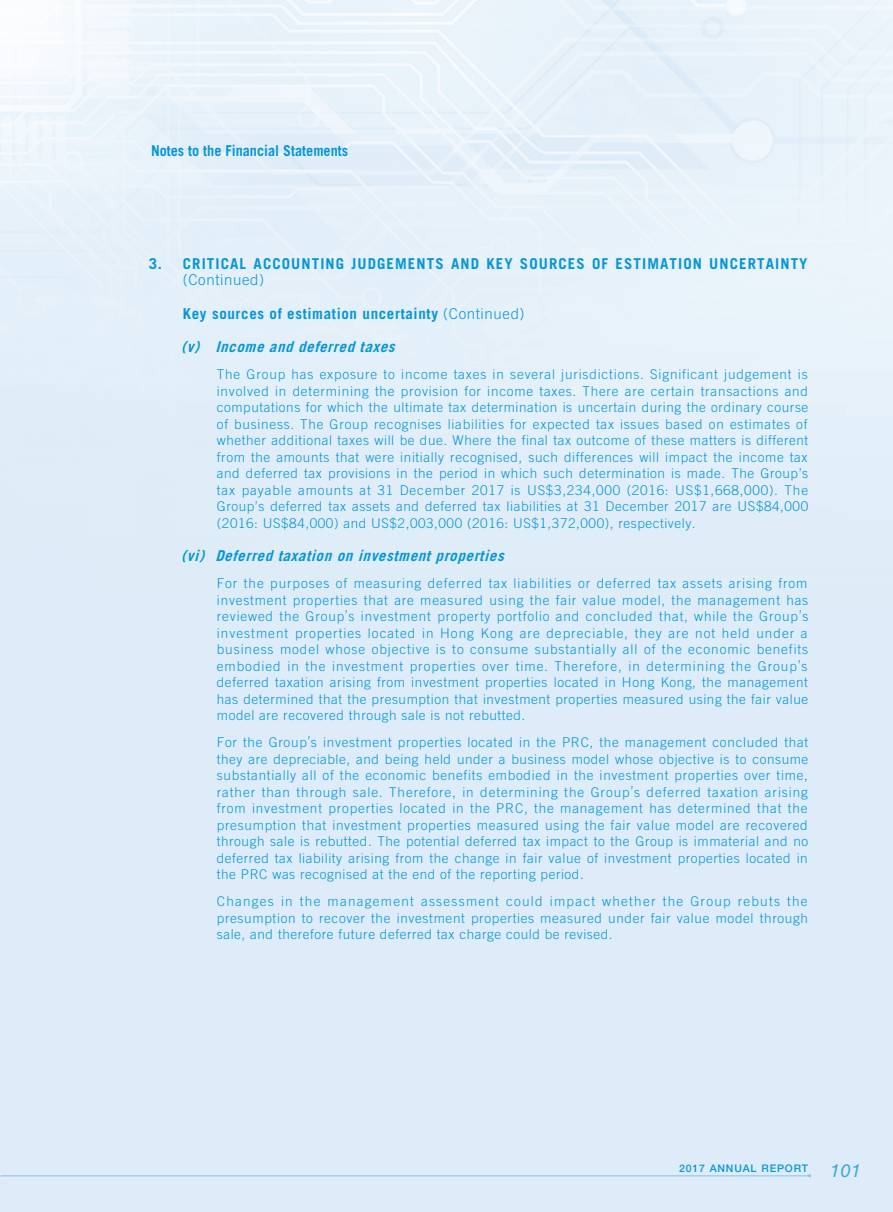
<style>
.page{position:relative;width:893px;height:1212px;background:#fff}
.page>*{position:absolute;margin:0;border:0;box-sizing:border-box;transform-origin:0 0}
._3__標題{font:700 15px/16.8px "Trade Gothic LT Std";letter-spacing:.07em;color:#0696d7}
._5__副副標題{font:italic 700 15px "Trade Gothic LT Std";color:#0696d7}
._4__副標題{font:700 15px "Trade Gothic LT Std";letter-spacing:.04em;color:#0696d7}
._3__標題-2{font:700 15px "Trade Gothic LT Std";color:#0696d7;scale:.95 1}
._1__內文{font:300 13.5px/16.5px "Trade Gothic LT Std";letter-spacing:.04em;color:#0696d7;text-align:justify}
.t1{font:500 10.5px "Helvetica Neue LT Std";letter-spacing:.08em;color:#0696d7}
.s1{font-weight:300}
.s2{font-weight:400;font-style:italic;font-size:18px;color:#3aa5dd}
</style>
<div class="page">
<hr style="left:1px;top:1175px;width:809px;height:1px;background:#8cc0e8">
<p class="_3__標題-2" style="left:151px;top:141px;width:209px">Notes to the Financial Statements</p>
<p class="_3__標題" style="left:183px;top:255px;width:626px;text-indent:-34px">3. CRITICAL ACCOUNTING JUDGEMENTS AND KEY SOURCES OF ESTIMATION UNCERTAINTY <span class="s1">(Continued)</span></p>
<p class="_4__副標題" style="left:183px;top:304px;width:343px">Key sources of estimation uncertainty <span class="s1">(Continued)</span></p>
<p class="_5__副副標題" style="left:181px;top:338px;width:220px">(v) Income and deferred taxes</p>
<p class="_1__內文" style="left:217px;top:366px;width:593px">The Group has exposure to income taxes in several jurisdictions. Significant judgement is involved in determining the provision for income taxes. There are certain transactions and computations for which the ultimate tax determination is uncertain during the ordinary course of business. The Group recognises liabilities for expected tax issues based on estimates of whether additional taxes will be due. Where the final tax outcome of these matters is different from the amounts that were initially recognised, such differences will impact the income tax and deferred tax provisions in the period in which such determination is made. The Group’s tax payable amounts at 31 December 2017 is US$3,234,000 (2016: US$1,668,000). The Group’s deferred tax assets and deferred tax liabilities at 31 December 2017 are US$84,000 (2016: US$84,000) and US$2,003,000 (2016: US$1,372,000), respectively.</p>
<p class="_5__副副標題" style="left:181px;top:546px;width:329px">(vi) Deferred taxation on investment properties</p>
<p class="_1__內文" style="left:217px;top:575px;width:593px">For the purposes of measuring deferred tax liabilities or deferred tax assets arising from investment properties that are measured using the fair value model, the management has reviewed the Group’s investment property portfolio and concluded that, while the Group’s investment properties located in Hong Kong are depreciable, they are not held under a business model whose objective is to consume substantially all of the economic benefits embodied in the investment properties over time. Therefore, in determining the Group’s deferred taxation arising from investment properties located in Hong Kong, the management has determined that the presumption that investment properties measured using the fair value model are recovered through sale is not rebutted.</p>
<p class="_1__內文" style="left:217px;top:734px;width:593px">For the Group’s investment properties located in the PRC, the management concluded that they are depreciable, and being held under a business model whose objective is to consume substantially all of the economic benefits embodied in the investment properties over time, rather than through sale. Therefore, in determining the Group’s deferred taxation arising from investment properties located in the PRC, the management has determined that the presumption that investment properties measured using the fair value model are recovered through sale is rebutted. The potential deferred tax impact to the Group is immaterial and no deferred tax liability arising from the change in fair value of investment properties located in the PRC was recognised at the end of the reporting period.</p>
<p class="_1__內文" style="left:217px;top:893px;width:593px">Changes in the management assessment could impact whether the Group rebuts the presumption to recover the investment properties measured under fair value model through sale, and therefore future deferred tax charge could be revised.</p>
<p class="t1" style="left:679px;top:1162px;width:184px">2017 ANNUAL REPORT <span class="s2">101</span></p>
</div>
